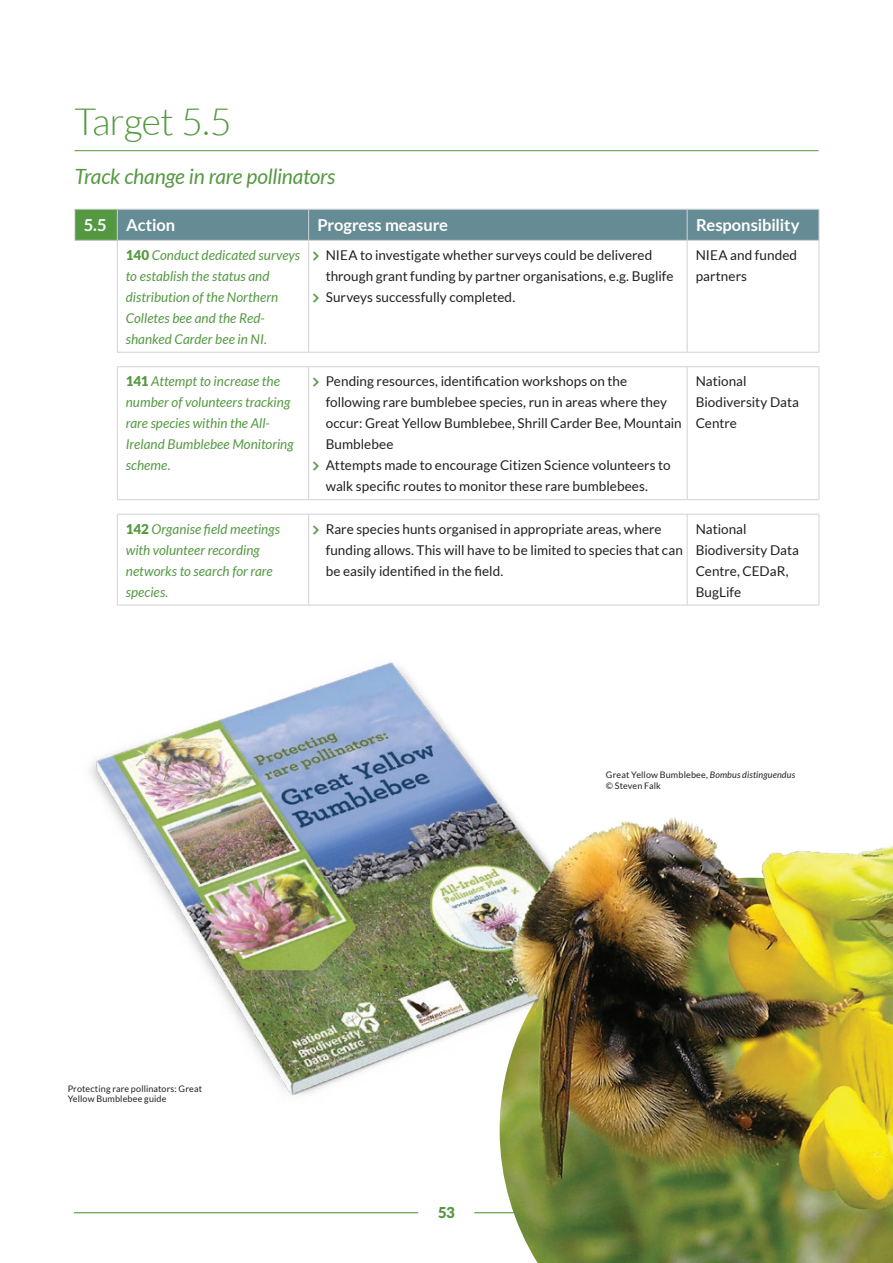
<style>
.page{position:relative;width:893px;height:1263px;background:#fff}
.page>*{position:absolute;margin:0;border:0;box-sizing:border-box;transform-origin:0 0}
.t1{font:300 37.5px "Lato";letter-spacing:-.02em;color:#549942}
.t2{font:italic 21px "Lato";letter-spacing:-.01em;color:#549942}
.t3{font:700 16.5px "Lato";letter-spacing:-.005em;color:#fff}
.t4{font:900 15px "Lato";color:#549942}
.t5{font:13.5px/21px "Lato";color:#231f20}
.t6{font:italic 13.5px/21px "Lato";letter-spacing:.005em;color:#549942}
.t7{font:9px/10.5px "Lato";letter-spacing:.015em;color:#231f20}
.s1{font-weight:900;font-style:normal}
.s2{font-style:italic}
</style>
<div class="page">
<hr style="left:474px;top:1212px;width:336px;height:1px;background:#549942">
<hr style="left:74px;top:1212px;width:344px;height:1px;background:#549942">
<img style="left:500px;top:1117px;width:393px;height:146px">
<img style="left:90px;top:662px;width:414px;height:434px">
<hr style="left:74px;top:150px;width:745px;height:1px;background:#549942">
<div style="left:75px;top:209px;width:42px;height:31px;background:#549942"></div>
<div style="left:118px;top:210px;width:701px;height:30px;background:#658c94"></div>
<hr style="left:309px;top:209px;width:378px;height:1px;background:#d1d2d4">
<hr style="left:309px;top:240px;width:378px;height:1px;background:#d1d2d4">
<hr style="left:117px;top:352px;width:192px;height:1px;background:#d1d2d4">
<hr style="left:309px;top:352px;width:378px;height:1px;background:#d1d2d4">
<hr style="left:687px;top:352px;width:132px;height:1px;background:#d1d2d4">
<hr style="left:117px;top:366px;width:192px;height:1px;background:#d1d2d4">
<hr style="left:309px;top:366px;width:378px;height:1px;background:#d1d2d4">
<hr style="left:687px;top:366px;width:132px;height:1px;background:#d1d2d4">
<hr style="left:117px;top:209px;width:192px;height:1px;background:#d1d2d4">
<hr style="left:308px;top:210px;width:1px;height:30px;background:#d1d2d4">
<hr style="left:117px;top:240px;width:192px;height:1px;background:#d1d2d4">
<hr style="left:117px;top:499px;width:192px;height:1px;background:#d1d2d4">
<hr style="left:309px;top:499px;width:378px;height:1px;background:#d1d2d4">
<hr style="left:687px;top:499px;width:132px;height:1px;background:#d1d2d4">
<hr style="left:117px;top:514px;width:192px;height:1px;background:#d1d2d4">
<hr style="left:309px;top:514px;width:378px;height:1px;background:#d1d2d4">
<hr style="left:687px;top:514px;width:132px;height:1px;background:#d1d2d4">
<hr style="left:117px;top:605px;width:192px;height:1px;background:#d1d2d4">
<hr style="left:309px;top:605px;width:378px;height:1px;background:#d1d2d4">
<hr style="left:687px;top:605px;width:132px;height:1px;background:#d1d2d4">
<hr style="left:308px;top:241px;width:1px;height:111px;background:#d1d2d4">
<hr style="left:308px;top:367px;width:1px;height:132px;background:#d1d2d4">
<hr style="left:308px;top:515px;width:1px;height:90px;background:#d1d2d4">
<hr style="left:687px;top:241px;width:1px;height:111px;background:#d1d2d4">
<hr style="left:819px;top:241px;width:1px;height:111px;background:#d1d2d4">
<hr style="left:687px;top:367px;width:1px;height:132px;background:#d1d2d4">
<hr style="left:819px;top:367px;width:1px;height:132px;background:#d1d2d4">
<hr style="left:687px;top:515px;width:1px;height:90px;background:#d1d2d4">
<hr style="left:819px;top:515px;width:1px;height:90px;background:#d1d2d4">
<hr style="left:687px;top:209px;width:132px;height:1px;background:#d1d2d4">
<hr style="left:687px;top:210px;width:1px;height:30px;background:#d1d2d4">
<hr style="left:819px;top:210px;width:1px;height:30px;background:#d1d2d4">
<hr style="left:687px;top:240px;width:132px;height:1px;background:#d1d2d4">
<hr style="left:74px;top:209px;width:43px;height:1px;background:#d1d2d4">
<hr style="left:74px;top:210px;width:1px;height:30px;background:#d1d2d4">
<hr style="left:117px;top:210px;width:1px;height:30px;background:#d1d2d4">
<hr style="left:74px;top:240px;width:43px;height:1px;background:#d1d2d4">
<hr style="left:117px;top:241px;width:1px;height:111px;background:#d1d2d4">
<hr style="left:117px;top:367px;width:1px;height:132px;background:#d1d2d4">
<hr style="left:117px;top:515px;width:1px;height:90px;background:#d1d2d4">
<img style="left:446px;top:803px;width:447px;height:314px">
<h1 class="t1" style="left:74px;top:102px;width:159px">Target 5.5</h1>
<h2 class="t2" style="left:74px;top:164px;width:263px">Track change in rare pollinators</h2>
<p class="t3" style="left:84px;top:216px;width:93px">5.5 Action</p>
<p class="t3" style="left:318px;top:216px;width:132px">Progress measure</p>
<p class="t3" style="left:696px;top:216px;width:105px">Responsibility</p>
<p class="t6" style="left:126px;top:245px;width:176px"><span class="s1">140</span> Conduct dedicated surveys to establish the status and distribution of the Northern<br>Colletes bee and the Red&shy;shanked Carder bee in NI.</p>
<p class="t5" style="left:326px;top:244px;width:349px">NIEA to investigate whether surveys could be delivered through grant funding by partner organisations, e.g. Buglife<br>Surveys successfully completed.</p>
<p class="t5" style="left:696px;top:244px;width:103px">NIEA and funded partners</p>
<p class="t6" style="left:126px;top:371px;width:169px"><span class="s1">141</span> Attempt to increase the number of volunteers tracking rare species within the All-<br>Ireland Bumblebee Monitoring scheme.</p>
<p class="t5" style="left:326px;top:371px;width:358px">Pending resources, identification workshops on the following rare bumblebee species, run in areas where they occur: Great Yellow Bumblebee, Shrill Carder Bee, Mountain Bumblebee<br>Attempts made to encourage Citizen Science volunteers to walk specific routes to monitor these rare bumblebees.</p>
<p class="t5" style="left:696px;top:371px;width:105px">National<br>Biodiversity Data<br>Centre</p>
<p class="t6" style="left:126px;top:519px;width:156px"><span class="s1">142</span> Organise field meetings with volunteer recording networks to search for rare species.</p>
<p class="t5" style="left:326px;top:518px;width:359px">Rare species hunts organised in appropriate areas, where funding allows. This will have to be limited to species that can be easily identified in the field.</p>
<p class="t5" style="left:696px;top:518px;width:105px">National<br>Biodiversity Data<br>Centre, CEDaR,<br>BugLife</p>
<p class="t7" style="left:68px;top:1083px;width:136px">Protecting rare pollinators: Great<br>Yellow Bumblebee guide</p>
<p class="t7" style="left:606px;top:769px;width:191px">Great Yellow Bumblebee, <span class="s2">Bombus distinguendus </span>© Steven Falk</p>
<p class="t4" style="left:438px;top:1204px;width:18px">53</p>
</div>
